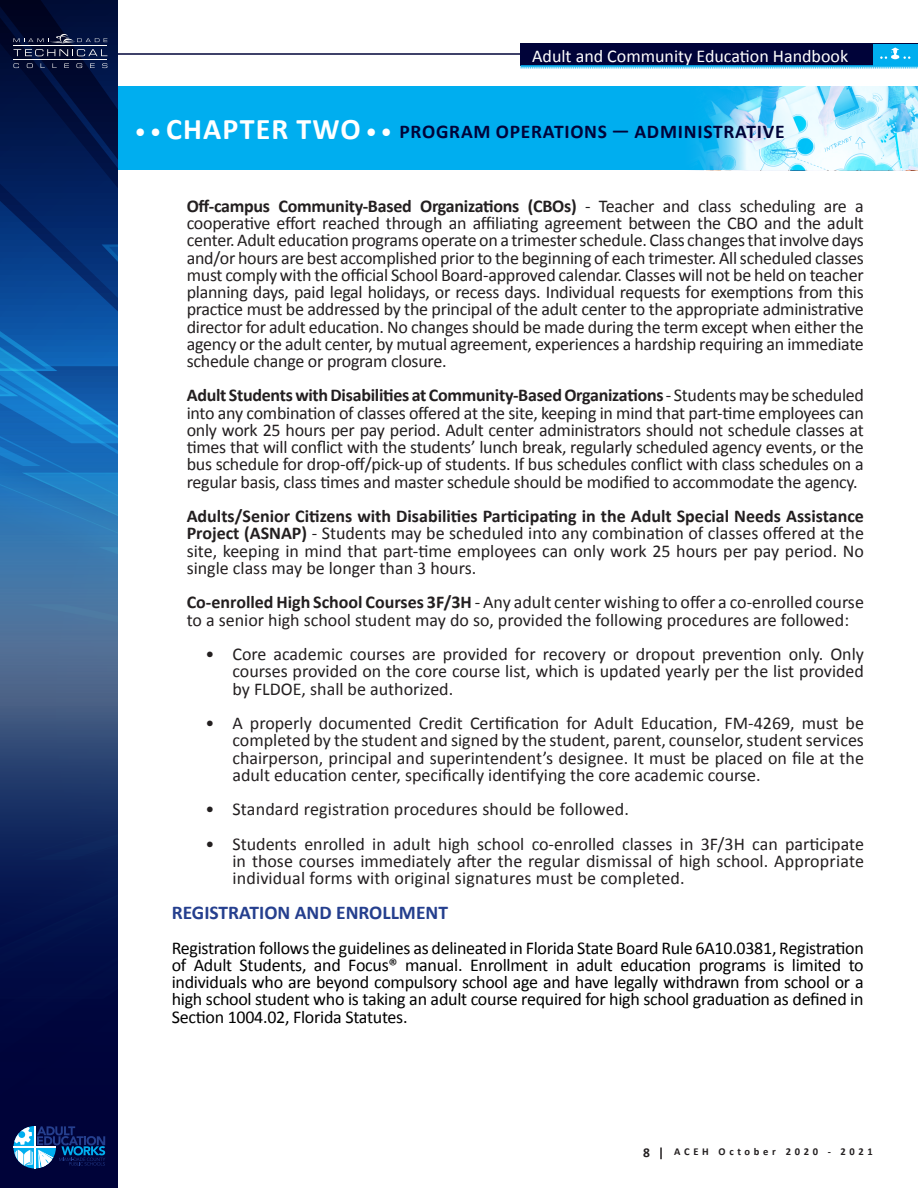
<style>
.page{position:relative;width:918px;height:1188px;background:#fff}
.page>*{position:absolute;margin:0;border:0;box-sizing:border-box;transform-origin:0 0}
.t1{font:700 19.5px "Calibri";letter-spacing:.04em;color:#000339}
.t2{font:700 19.5px "Calibri";color:#253f8e}
.t3{font:18px/17.2px "Calibri";color:#231f20;text-align:justify}
.t4{font:18px/17.2px "Calibri";letter-spacing:-.015em;color:#000;text-align:justify}
.t5{font:18px "Calibri";color:#fff}
.t6{font:700 13.5px "Calibri";color:#231f20}
.t7{font:700 10.5px "Calibri";letter-spacing:.35em;color:#231f20}
.s1{font-size:21px;color:#fff}
.s2{font-size:30px;color:#fff}
.s3{font-weight:700}
</style>
<div class="page">
<div style="left:118px;top:86px;width:800px;height:84px;background:#00aeef"></div>
<hr style="left:92px;top:53px;width:826px;height:2px;background:#000339">
<svg style="left:0;top:0;width:118px;height:1188px;background:#163a73"></svg>
<svg style="left:14px;top:1126px;width:91px;height:42px;background:#2f5588"></svg>
<img style="left:693px;top:86px;width:225px;height:84px">
<svg style="left:660px;top:1148px;width:2px;height:11px"></svg>
<svg style="left:14px;top:63px;width:5px;height:5px"></svg>
<svg style="left:27px;top:63px;width:6px;height:5px"></svg>
<svg style="left:41px;top:63px;width:4px;height:5px"></svg>
<svg style="left:53px;top:63px;width:4px;height:5px"></svg>
<svg style="left:64px;top:63px;width:5px;height:5px"></svg>
<svg style="left:77px;top:63px;width:5px;height:5px"></svg>
<svg style="left:90px;top:63px;width:5px;height:5px"></svg>
<svg style="left:102px;top:63px;width:5px;height:5px"></svg>
<svg style="left:14px;top:49px;width:93px;height:7px"></svg>
<hr style="left:14px;top:46px;width:93px;height:1px;background:#fffefa">
<hr style="left:14px;top:60px;width:93px;height:1px;background:#fffefa">
<svg style="left:14px;top:33px;width:93px;height:10px"></svg>
<div style="left:521px;top:44px;width:397px;height:22px;background:#000339"></div>
<div style="left:874px;top:44px;width:44px;height:22px;background:#00aeef"></div>
<hr style="left:521px;top:65px;width:397px;height:1px;background:#00aeef">
<hr style="left:521px;top:66px;width:397px;height:1px;background:#00aeef">
<svg style="left:521px;top:68px;width:397px;height:1px"></svg>
<svg style="left:880px;top:48px;width:30px;height:11px"></svg>
<p class="t5" style="left:532px;top:45px;width:318px">Adult and Community Education Handbook</p>
<p class="t1" style="left:135px;top:119px;width:651px"><span class="s1">• •</span> <span class="s2">CHAPTER TWO</span> <span class="s1">• •</span> PROGRAM OPERATIONS — ADMINISTRATIVE</p>
<p class="t3" style="left:187px;top:196px;width:679px"><span class="s3">Off-campus Community-Based Organizations (CBOs)</span> - Teacher and class scheduling are a cooperative effort reached through an affiliating agreement between the CBO and the adult center. Adult education programs operate on a trimester schedule. Class changes that involve days and/or hours are best accomplished prior to the beginning of each trimester. All scheduled classes must comply with the official School Board-approved calendar. Classes will not be held on teacher planning days, paid legal holidays, or recess days. Individual requests for exemptions from this practice must be addressed by the principal of the adult center to the appropriate administrative director for adult education. No changes should be made during the term except when either the agency or the adult center, by mutual agreement, experiences a hardship requiring an immediate schedule change or program closure.</p>
<p class="t3" style="left:187px;top:386px;width:679px"><span class="s3">Adult Students with Disabilities at Community-Based Organizations</span> - Students may be scheduled into any combination of classes offered at the site, keeping in mind that part-time employees can only work 25 hours per pay period. Adult center administrators should not schedule classes at times that will conflict with the students’ lunch break, regularly scheduled agency events, or the bus schedule for drop-off/pick-up of students. If bus schedules conflict with class schedules on a regular basis, class times and master schedule should be modified to accommodate the agency.</p>
<p class="t3" style="left:187px;top:507px;width:679px"><span class="s3">Adults/Senior Citizens with Disabilities Participating in the Adult Special Needs Assistance Project (ASNAP)</span> - Students may be scheduled into any combination of classes offered at the site, keeping in mind that part-time employees can only work 25 hours per pay period. No single class may be longer than 3 hours.</p>
<p class="t3" style="left:187px;top:593px;width:679px"><span class="s3">Co-enrolled High School Courses 3F/3H</span> - Any adult center wishing to offer a co-enrolled course to a senior high school student may do so, provided the following procedures are followed:</p>
<p class="t3" style="left:232px;top:645px;width:633px;text-indent:-27px">• Core academic courses are provided for recovery or dropout prevention only. Only courses provided on the core course list, which is updated yearly per the list provided by FLDOE, shall be authorized.</p>
<p class="t3" style="left:232px;top:714px;width:633px;text-indent:-27px">• A properly documented Credit Certification for Adult Education, FM-4269, must be completed by the student and signed by the student, parent, counselor, student services chairperson, principal and superintendent’s designee. It must be placed on file at the adult education center, specifically identifying the core academic course.</p>
<p class="t3" style="left:205px;top:800px;width:425px">• Standard registration procedures should be followed.</p>
<p class="t3" style="left:232px;top:835px;width:633px;text-indent:-27px">• Students enrolled in adult high school co-enrolled classes in 3F/3H can participate in those courses immediately after the regular dismissal of high school. Appropriate individual forms with original signatures must be completed.</p>
<p class="t2" style="left:172px;top:900px;width:278px">REGISTRATION AND ENROLLMENT</p>
<p class="t4" style="left:172px;top:938px;width:694px">Registration follows the guidelines as delineated in Florida State Board Rule 6A10.0381, Registration of Adult Students, and Focus® manual. Enrollment in adult education programs is limited to individuals who are beyond compulsory school age and have legally withdrawn from school or a high school student who is taking an adult course required for high school graduation as defined in Section 1004.02, Florida Statutes.</p>
<p class="t6" style="left:643px;top:1144px;width:8px">8</p>
<p class="t7" style="left:674px;top:1145px;width:200px">ACEH October 2020 - 2021</p>
</div>
